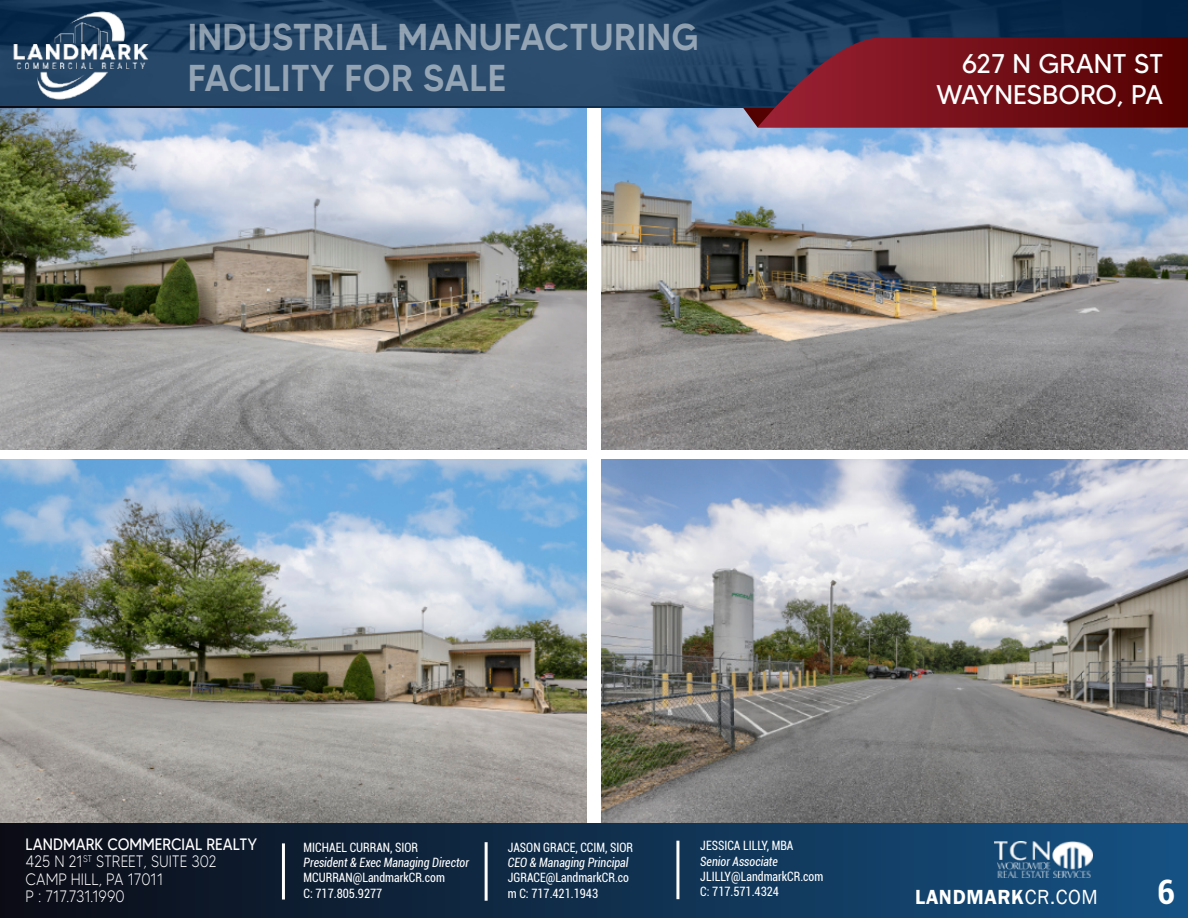
<style>
.page{position:relative;width:1188px;height:918px;background:#fff}
.page>*{position:absolute;margin:0;border:0;box-sizing:border-box;transform-origin:0 0}
.t1{font:500 37.35px/40.3px "MADETOMMY";letter-spacing:.01em;color:rgb(255 255 255/.5);scale:.95 1}
.t2{font:700 condensed 33.75px "Roboto";color:#fff}
.t3{font:27px/31.5px "MADETOMMY";color:#fff;text-align:right}
.t4{font:600 21px "Franklin Gothic";letter-spacing:.035em;color:#fff;scale:.96 1}
.t5{font:300 16.5px/17.5px "MADETOMMY";color:#fff;scale:.9 1}
.t6{font:condensed 12.9px/15.1px "Roboto";color:#fff;scale:.92 1}
.t7{font:italic condensed 12.9px "Roboto";color:#fff;scale:.92 1}
.s1{font-weight:400}
</style>
<div class="page">
<img style="left:602px;top:108px;width:586px;height:341px">
<img style="left:0;top:108px;width:586px;height:341px">
<img style="left:0;top:459px;width:586px;height:363px">
<div style="left:0;top:823px;width:1188px;height:95px;background:linear-gradient(to right,#0b0b15,#155284)"></div>
<img style="left:994px;top:841px;width:98px;height:37px">
<img style="left:691px;top:108px;width:67px;height:19px">
<svg style="left:0;top:0;width:1188px;height:108px;background:#1e3e5f"></svg>
<svg style="left:758px;top:37px;width:430px;height:90px;background:#6a141f"></svg>
<img style="left:13px;top:10px;width:137px;height:90px">
<hr style="left:282px;top:845px;width:3px;height:53px;background:#fff">
<hr style="left:485px;top:844px;width:3px;height:55px;background:#fff">
<hr style="left:676px;top:842px;width:3px;height:56px;background:#fff">
<img style="left:602px;top:459px;width:586px;height:363px">
<h1 class="t1" style="left:188px;top:21px;width:539px">INDUSTRIAL MANUFACTURING<br>FACILITY FOR SALE</h1>
<h3 class="t3" style="left:936px;top:50px;width:229px">627 N GRANT ST<br>WAYNESBORO, PA</h3>
<p class="t5" style="left:26px;top:837px;width:259px"><span class="s1">LANDMARK COMMERCIAL REALTY<br></span>425 N 21<sup>ST</sup> STREET, SUITE 302<br>CAMP HILL, PA 17011<br>P : 717.731.1990</p>
<p class="t6" style="left:304px;top:841px;width:126px">MICHAEL CURRAN, SIOR</p>
<p class="t7" style="left:304px;top:858px;width:181px">President &amp; Exec Managing Director</p>
<p class="t6" style="left:304px;top:872px;width:155px">MCURRAN@LandmarkCR.com<br>C: 717.805.9277</p>
<p class="t6" style="left:508px;top:841px;width:138px">JASON GRACE, CCIM, SIOR</p>
<p class="t7" style="left:508px;top:858px;width:133px">CEO &amp; Managing Principal</p>
<p class="t6" style="left:508px;top:872px;width:133px">JGRACE@LandmarkCR.co m C: 717.421.1943</p>
<p class="t6" style="left:700px;top:840px;width:103px">JESSICA LILLY, MBA</p>
<p class="t7" style="left:700px;top:856px;width:86px">Senior Associate</p>
<p class="t6" style="left:700px;top:870px;width:135px">JLILLY@LandmarkCR.com<br>C: 717.571.4324</p>
<h3 class="t4" style="left:915px;top:889px;width:192px">LANDMARK<span class="s1">CR.COM</span></h3>
<h2 class="t2" style="left:1158px;top:878px;width:19px">6</h2>
</div>
